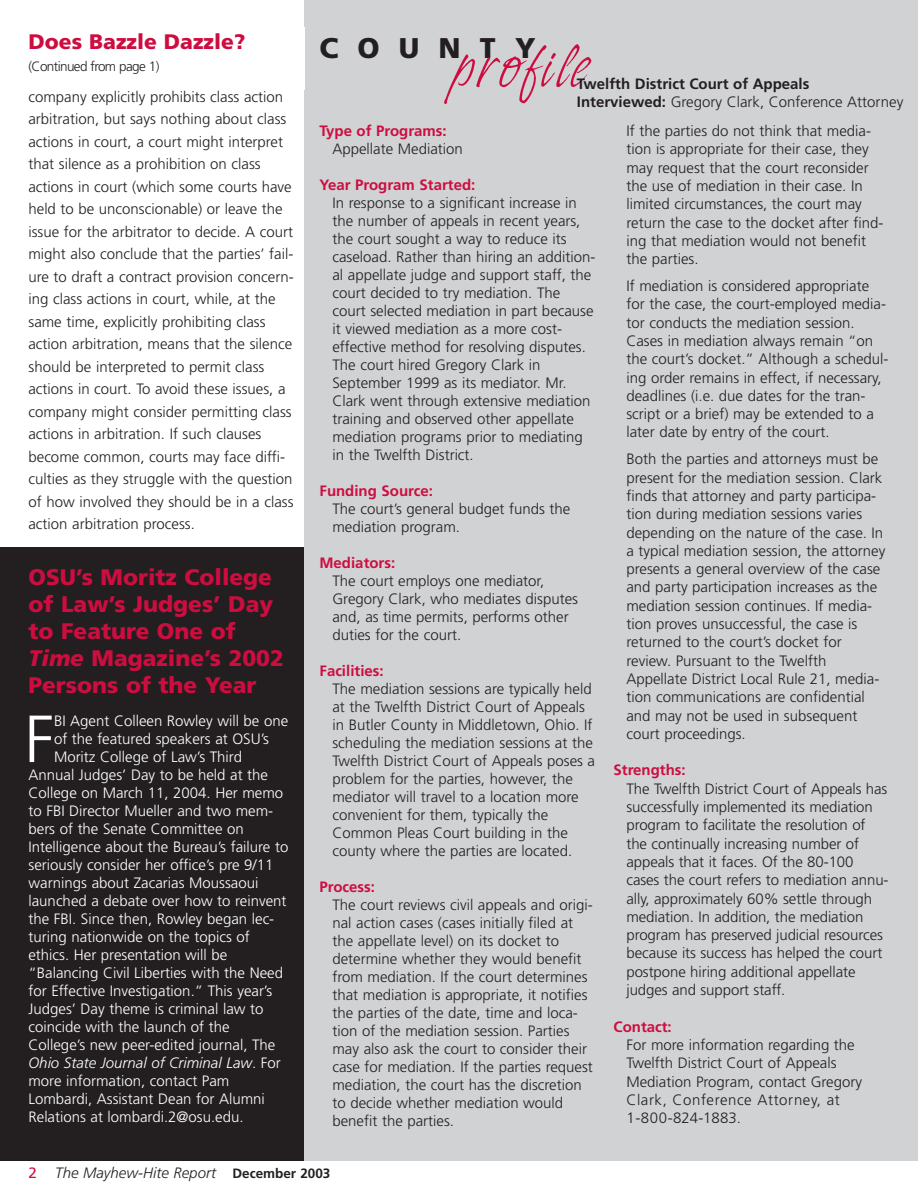
<style>
.page{position:relative;width:918px;height:1188px;background:#fff}
.page>*{position:absolute;margin:0;border:0;box-sizing:border-box;transform-origin:0 0}
.t1{font:300 66.6px "Frutiger";color:#fff}
.t2{font:57.6px "Indy Italic Plain";letter-spacing:.05em;color:#cd0d40}
.t3{font:900 28.5px "Frutiger";letter-spacing:.675em;color:#231f20}
.t4{font:900 22.5px/27px "Frutiger";color:#cd0d40}
.t5{font:900 21px "Frutiger";color:#cd0d40}
.t6{font:300 15px/18.3px "Frutiger";color:#231f20}
.t7{font:300 15px "Frutiger";color:#fff}
.t8{font:700 15px "Frutiger";color:#cd0d40}
.t9{font:700 15px/18px "Frutiger";color:#231f20}
.t10{font:italic 300 15px "Frutiger";color:#231f20}
.t11{font:italic 300 15px "Frutiger";color:#fff}
.t12{font:300 13.5px "Frutiger";letter-spacing:-.045em;color:#231f20}
.s1{font-style:italic}
.s2{font-style:normal}
.s3{font-weight:300}
.s4{font-weight:400;font-style:normal;color:#cd0d40}
.s5{font-weight:700;font-style:normal;font-size:13.5px}
</style>
<div class="page">
<div style="left:0;top:548px;width:305px;height:613px;background:#231f20"></div>
<div style="left:305px;top:0;width:613px;height:1161px;background:#d1d2d4"></div>
<h3 class="t5" style="left:28px;top:33px;width:219px">Does Bazzle Dazzle?</h3>
<p class="t12" style="left:28px;top:61px;width:132px">(Continued from page 1)</p>
<p class="t6" style="left:28px;top:87px;width:267px;line-height:22.5px">company explicitly prohibits class action arbitration, but says nothing about class actions in court, a court might interpret that silence as a prohibition on class actions in court (which some courts have held to be unconscionable) or leave the issue for the arbitrator to decide. A court might also conclude that the parties’ fail&shy;ure to draft a contract provision concern&shy;ing class actions in court, while, at the same time, explicitly prohibiting class action arbitration, means that the silence should be interpreted to permit class actions in court. To avoid these issues, a company might consider permitting class actions in arbitration. If such clauses become common, courts may face diffi&shy;culties as they struggle with the question of how involved they should be in a class action arbitration process.</p>
<h3 class="t4" style="left:28px;top:566px;width:257px">OSU’s Moritz College of Law’s Judges’ Day to Feature One of<br><span class="s1">Time</span> Magazine’s 2002<br>Persons of the Year</h3>
<h1 class="t1" style="left:24px;top:712px;width:31px">F</h1>
<p class="t7" style="left:54px;top:715px;width:236px">BI Agent Colleen Rowley will be one</p>
<p class="t7" style="left:54px;top:733px;width:217px">of the featured speakers at OSU’s</p>
<p class="t7" style="left:54px;top:751px;width:190px">Moritz College of Law’s Third</p>
<p class="t7" style="left:28px;top:769px;width:241px">Annual Judges’ Day to be held at the</p>
<p class="t7" style="left:28px;top:787px;width:256px">College on March 11, 2004. Her memo</p>
<p class="t7" style="left:28px;top:805px;width:246px">to FBI Director Mueller and two mem-</p>
<p class="t7" style="left:28px;top:823px;width:217px">bers of the Senate Committee on</p>
<p class="t7" style="left:28px;top:841px;width:261px">Intelligence about the Bureau’s failure to</p>
<p class="t7" style="left:28px;top:859px;width:246px">seriously consider her office’s pre 9/11</p>
<p class="t7" style="left:28px;top:877px;width:231px">warnings about Zacarias Moussaoui</p>
<p class="t7" style="left:28px;top:895px;width:260px">launched a debate over how to reinvent</p>
<p class="t7" style="left:28px;top:913px;width:247px">the FBI. Since then, Rowley began lec-</p>
<p class="t7" style="left:28px;top:931px;width:223px">turing nationwide on the topics of</p>
<p class="t7" style="left:28px;top:949px;width:200px">ethics. Her presentation will be</p>
<p class="t7" style="left:28px;top:967px;width:256px">“Balancing Civil Liberties with the Need</p>
<p class="t7" style="left:28px;top:985px;width:245px">for Effective Investigation.” This year’s</p>
<p class="t7" style="left:28px;top:1003px;width:236px">Judges’ Day theme is criminal law to</p>
<p class="t7" style="left:28px;top:1021px;width:203px">coincide with the launch of the</p>
<p class="t7" style="left:28px;top:1039px;width:248px">College’s new peer-edited journal, The</p>
<p class="t11" style="left:28px;top:1057px;width:254px">Ohio State Journal of Criminal Law<span class="s2">. For</span></p>
<p class="t7" style="left:28px;top:1075px;width:202px">more information, contact Pam</p>
<p class="t7" style="left:28px;top:1093px;width:238px">Lombardi, Assistant Dean for Alumni</p>
<p class="t7" style="left:28px;top:1111px;width:217px">Relations at lombardi.2@osu.edu.</p>
<h3 class="t3" style="left:319px;top:36px;width:218px">COUNTY</h3>
<h2 class="t2" style="left:453px;top:42px;width:136px">profile</h2>
<p class="t8" style="left:320px;top:125px;width:129px">Type of Programs:</p>
<p class="t6" style="left:332px;top:141px;width:132px">Appellate Mediation</p>
<p class="t8" style="left:320px;top:179px;width:157px">Year Program Started:</p>
<p class="t6" style="left:332px;top:195px;width:264px">In response to a significant increase in the number of appeals in recent years, the court sought a way to reduce its caseload. Rather than hiring an addition&shy;al appellate judge and support staff, the court decided to try mediation. The court selected mediation in part because it viewed mediation as a more cost&shy;effective method for resolving disputes.<br>The court hired Gregory Clark in September 1999 as its mediator. Mr.<br>Clark went through extensive mediation training and observed other appellate mediation programs prior to mediating in the Twelfth District.</p>
<p class="t8" style="left:320px;top:485px;width:115px">Funding Source:</p>
<p class="t6" style="left:332px;top:501px;width:239px">The court’s general budget funds the mediation program.</p>
<p class="t8" style="left:320px;top:557px;width:77px">Mediators:</p>
<p class="t6" style="left:332px;top:573px;width:247px">The court employs one mediator,<br>Gregory Clark, who mediates disputes and, as time permits, performs other duties for the court.</p>
<p class="t8" style="left:320px;top:665px;width:66px">Facilities:</p>
<p class="t6" style="left:332px;top:681px;width:264px">The mediation sessions are typically held at the Twelfth District Court of Appeals in Butler County in Middletown, Ohio. If scheduling the mediation sessions at the Twelfth District Court of Appeals poses a problem for the parties, however, the mediator will travel to a location more convenient for them, typically the Common Pleas Court building in the county where the parties are located.</p>
<p class="t8" style="left:320px;top:881px;width:57px">Process:</p>
<p class="t6" style="left:332px;top:897px;width:262px">The court reviews civil appeals and origi&shy;nal action cases (cases initially filed at the appellate level) on its docket to determine whether they would benefit from mediation. If the court determines that mediation is appropriate, it notifies the parties of the date, time and loca&shy;tion of the mediation session. Parties may also ask the court to consider their case for mediation. If the parties request mediation, the court has the discretion to decide whether mediation would benefit the parties.</p>
<p class="t9" style="left:577px;top:76px;width:328px">Twelfth District Court of Appeals<br>Interviewed: <span class="s3">Gregory Clark, Conference Attorney</span></p>
<p class="t6" style="left:626px;top:123px;width:259px">If the parties do not think that media&shy;tion is appropriate for their case, they may request that the court reconsider the use of mediation in their case. In limited circumstances, the court may return the case to the docket after find&shy;ing that mediation would not benefit the parties.</p>
<p class="t6" style="left:626px;top:278px;width:264px">If mediation is considered appropriate for the case, the court-employed media&shy;tor conducts the mediation session.<br>Cases in mediation always remain “on the court’s docket.” Although a schedul&shy;ing order remains in effect, if necessary, deadlines (i.e. due dates for the tran&shy;script or a brief) may be extended to a later date by entry of the court.</p>
<p class="t6" style="left:626px;top:451px;width:260px">Both the parties and attorneys must be present for the mediation session. Clark finds that attorney and party participa&shy;tion during mediation sessions varies depending on the nature of the case. In a typical mediation session, the attorney presents a general overview of the case and party participation increases as the mediation session continues. If media&shy;tion proves unsuccessful, the case is returned to the court’s docket for review. Pursuant to the Twelfth Appellate District Local Rule 21, media&shy;tion communications are confidential and may not be used in subsequent court proceedings.</p>
<p class="t8" style="left:614px;top:764px;width:74px">Strengths:</p>
<p class="t6" style="left:626px;top:781px;width:264px">The Twelfth District Court of Appeals has successfully implemented its mediation program to facilitate the resolution of the continually increasing number of appeals that it faces. Of the 80-100 cases the court refers to mediation annu&shy;ally, approximately 60% settle through mediation. In addition, the mediation program has preserved judicial resources because its success has helped the court postpone hiring additional appellate judges and support staff.</p>
<p class="t8" style="left:614px;top:1020px;width:60px">Contact:</p>
<p class="t6" style="left:626px;top:1037px;width:237px">For more information regarding the<br>Twelfth District Court of Appeals<br>Mediation Program, contact Gregory<br>Clark, Conference Attorney, at<br>1-800-824-1883.</p>
<p class="t10" style="left:28px;top:1167px;width:303px"><span class="s4">2</span> The Mayhew-Hite Report <span class="s5">December 2003</span></p>
</div>
